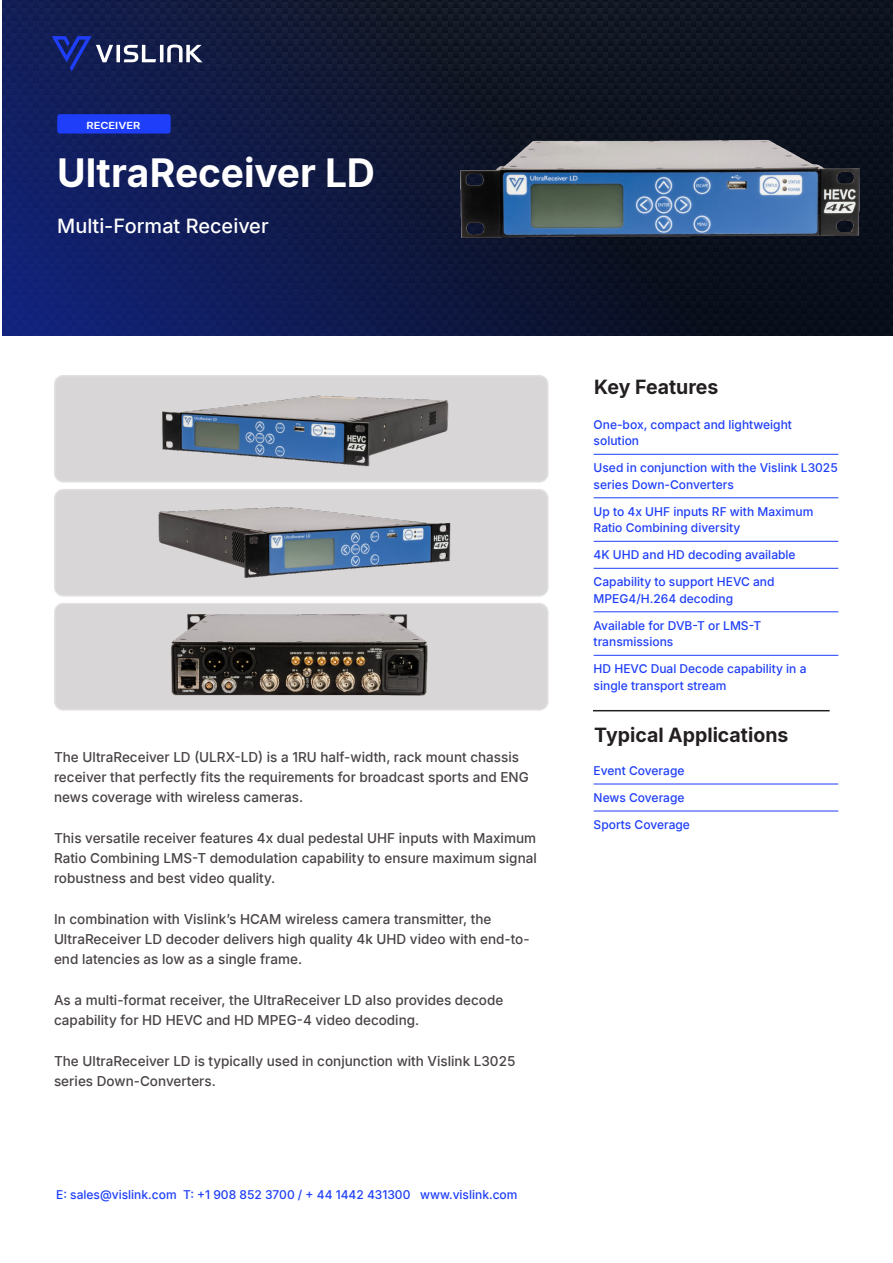
<style>
.page{position:relative;width:893px;height:1263px;background:#fff}
.page>*{position:absolute;margin:0;border:0;box-sizing:border-box;transform-origin:0 0}
.t1{font:700 39px "Inter";color:#fff}
.t2{font:700 19.5px "Inter";color:#231f20}
.t3{font:500 19.5px "Inter";color:#fff}
.t4{font:500 13.5px/20.2px "Inter";color:#484243}
.t5{font:500 12px/16.5px "Inter";color:#1e3ef9}
.t6{font:600 9.75px "Inter";color:#fff;scale:1.14 1}
</style>
<div class="page">
<svg style="left:2px;top:0;width:891px;height:335px;background:#111940"></svg>
<hr style="left:593px;top:710px;width:237px;height:1px;background:#231f20">
<hr style="left:594px;top:784px;width:244px;height:1px;background:#1e3ef9">
<hr style="left:594px;top:811px;width:244px;height:1px;background:#1e3ef9">
<hr style="left:594px;top:454px;width:244px;height:1px;background:#1e3ef9">
<hr style="left:594px;top:497px;width:244px;height:1px;background:#1e3ef9">
<hr style="left:594px;top:541px;width:244px;height:1px;background:#1e3ef9">
<hr style="left:594px;top:568px;width:244px;height:1px;background:#1e3ef9">
<hr style="left:594px;top:611px;width:244px;height:1px;background:#1e3ef9">
<hr style="left:594px;top:655px;width:244px;height:1px;background:#1e3ef9">
<div style="left:55px;top:376px;width:493px;height:106px;background:#d8d6d7;border-radius:9px"></div>
<div style="left:54px;top:375px;width:495px;height:108px;border:2px solid #e2e0e1;border-radius:9px"></div>
<div style="left:55px;top:490px;width:493px;height:106px;background:#d8d6d7;border-radius:9px"></div>
<div style="left:54px;top:489px;width:495px;height:108px;border:2px solid #e2e0e1;border-radius:9px"></div>
<div style="left:55px;top:604px;width:493px;height:106px;background:#d8d6d7;border-radius:9px"></div>
<div style="left:54px;top:603px;width:495px;height:107px;border:2px solid #e2e0e1;border-radius:9px"></div>
<img style="left:434px;top:124px;width:452px;height:140px">
<img style="left:162px;top:395px;width:287px;height:72px">
<img style="left:158px;top:507px;width:293px;height:71px">
<img style="left:153px;top:594px;width:293px;height:117px">
<p class="t6" style="left:86px;top:118px;width:49px">RECEIVER</p>
<p class="t1" style="left:57px;top:143px;width:319px">UltraReceiver LD</p>
<p class="t3" style="left:57px;top:211px;width:213px">Multi-Format Receiver</p>
<p class="t4" style="left:54px;top:746px;width:476px">The UltraReceiver LD (ULRX-LD) is a 1RU half-width, rack mount chassis receiver that perfectly fits the requirements for broadcast sports and ENG news coverage with wireless cameras.</p>
<p class="t4" style="left:54px;top:827px;width:484px;text-align:justify">This versatile receiver features 4x dual pedestal UHF inputs with Maximum Ratio Combining LMS-T demodulation capability to ensure maximum signal robustness and best video quality.</p>
<p class="t4" style="left:54px;top:908px;width:477px">In combination with Vislink’s HCAM wireless camera transmitter, the<br>UltraReceiver LD decoder delivers high quality 4k UHD video with end-to&shy;end latencies as low as a single frame.</p>
<p class="t4" style="left:54px;top:989px;width:451px">As a multi-format receiver, the UltraReceiver LD also provides decode capability for HD HEVC and HD MPEG-4 video decoding.</p>
<p class="t4" style="left:54px;top:1050px;width:463px">The UltraReceiver LD is typically used in conjunction with Vislink L3025 series Down-Converters.</p>
<p class="t5" style="left:56px;top:1185px;width:463px">E: sales@vislink.com T: +1 908 852 3700 / + 44 1442 431300 www.vislink.com</p>
<p class="t2" style="left:594px;top:372px;width:126px">Key Features</p>
<p class="t5" style="left:594px;top:416px;width:200px">One-box, compact and lightweight solution</p>
<p class="t5" style="left:594px;top:459px;width:246px">Used in conjunction with the Vislink L3025 series Down-Converters</p>
<p class="t5" style="left:594px;top:503px;width:221px">Up to 4x UHF inputs RF with Maximum<br>Ratio Combining diversity</p>
<p class="t5" style="left:594px;top:546px;width:203px">4K UHD and HD decoding available</p>
<p class="t5" style="left:594px;top:573px;width:182px">Capability to support HEVC and<br>MPEG4/H.264 decoding</p>
<p class="t5" style="left:594px;top:617px;width:169px">Available for DVB-T or LMS-T transmissions</p>
<p class="t5" style="left:594px;top:660px;width:214px">HD HEVC Dual Decode capability in a single transport stream</p>
<p class="t2" style="left:594px;top:721px;width:196px">Typical Applications</p>
<p class="t5" style="left:594px;top:762px;width:92px">Event Coverage</p>
<p class="t5" style="left:594px;top:789px;width:92px">News Coverage</p>
<p class="t5" style="left:594px;top:816px;width:98px">Sports Coverage</p>
</div>
